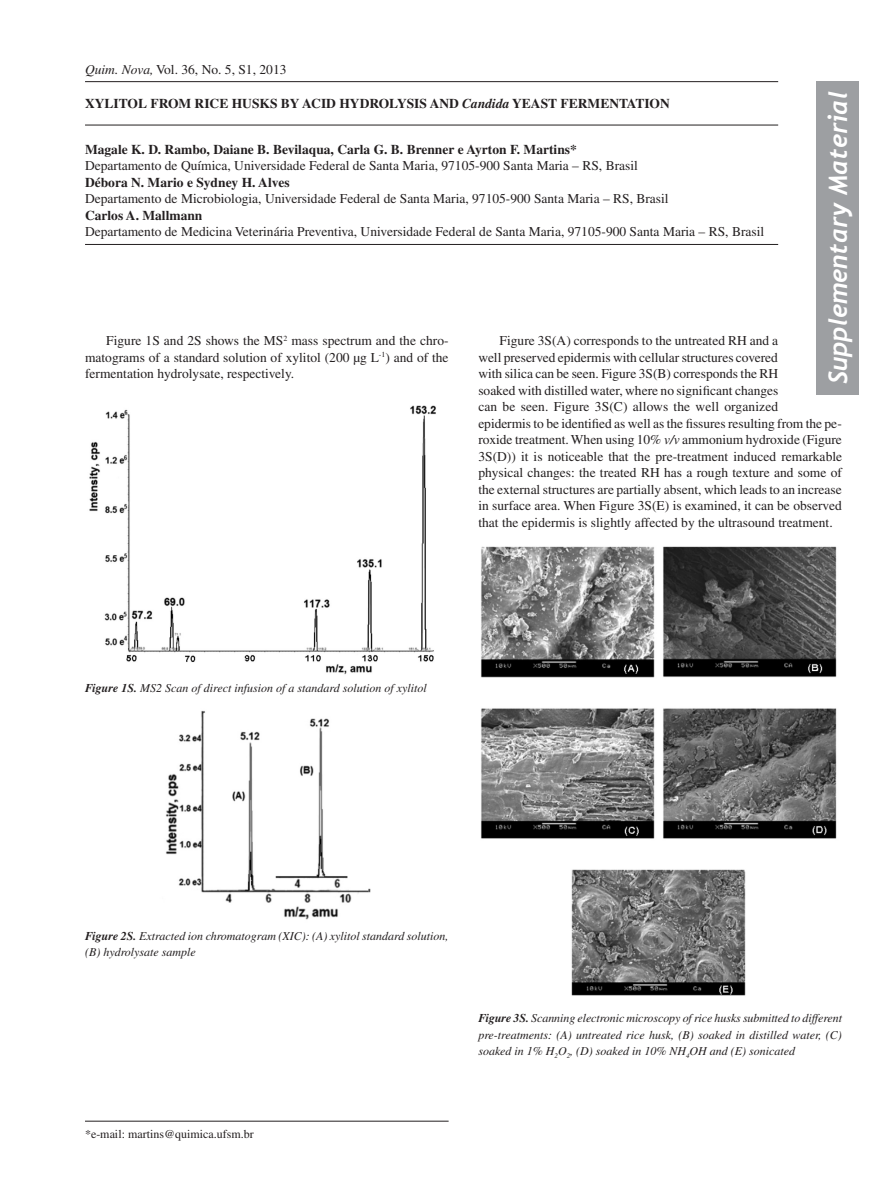
<style>
.page{position:relative;width:893px;height:1191px;background:#fff}
.page>*{position:absolute;margin:0;border:0;box-sizing:border-box;transform-origin:0 0}
.t1{font:italic 700 25.5px "Trebuchet";color:#fff}
.Recebido{font:13.5px/16.5px "Times";color:#231f20;text-align:justify}
.Endereços{font:13.5px "Times";color:#231f20}
.Autores{font:700 13.5px "Times";color:#231f20}
.Título{font:700 13.5px "Times";color:#231f20}
.Figura{font:italic 12px/16.5px "Times";color:#231f20}
.Rodapé{font:12px "Times";color:#231f20}
.s1{font-style:italic}
.s2{font-weight:700}
</style>
<div class="page">
<div style="left:816px;top:81px;width:43px;height:313px;background:#9d9fa2"></div>
<hr style="left:85px;top:1120px;width:364px;height:1px;background:#231f20">
<hr style="left:85px;top:81px;width:693px;height:1px;background:#231f20">
<hr style="left:85px;top:125px;width:693px;height:1px;background:#231f20">
<hr style="left:85px;top:244px;width:693px;height:1px;background:#231f20">
<img style="left:89px;top:405px;width:347px;height:270px">
<img style="left:166px;top:710px;width:205px;height:210px">
<img style="left:481px;top:546px;width:356px;height:450px">
<p class="Recebido" style="left:85px;top:61px;width:203px"><span class="s1">Quim. Nova,</span> Vol. 36, No. 5, S1, 2013</p>
<h1 class="t1" style="left:822px;top:384px;width:294px;rotate:-90deg">Supplementary Material</h1>
<p class="Título" style="left:85px;top:96px;width:586px">XYLITOL FROM RICE HUSKS BY ACID HYDROLYSIS AND <span class="s1">Candida</span> YEAST FERMENTATION</p>
<p class="Autores" style="left:85px;top:141px;width:493px">Magale K. D. Rambo, Daiane B. Bevilaqua, Carla G. B. Brenner e Ayrton F. Martins*</p>
<p class="Endereços" style="left:85px;top:158px;width:554px">Departamento de Química, Universidade Federal de Santa Maria, 97105-900 Santa Maria – RS, Brasil</p>
<p class="Autores" style="left:85px;top:174px;width:206px">Débora N. Mario e Sydney H. Alves</p>
<p class="Endereços" style="left:85px;top:191px;width:585px">Departamento de Microbiologia, Universidade Federal de Santa Maria, 97105-900 Santa Maria – RS, Brasil</p>
<p class="Autores" style="left:85px;top:207px;width:119px">Carlos A. Mallmann</p>
<p class="Recebido" style="left:85px;top:223px;width:681px">Departamento de Medicina Veterinária Preventiva, Universidade Federal de Santa Maria, 97105-900 Santa Maria – RS, Brasil</p>
<p class="Recebido" style="left:85px;top:332px;width:365px;text-indent:21px">Figure 1S and 2S shows the MS<sup>2</sup> mass spectrum and the chro&shy;matograms of a standard solution of xylitol (200 µg L<sup>-1</sup>) and of the fermentation hydrolysate, respectively.</p>
<p class="Recebido" style="left:478px;top:332px;width:365px;text-align:left;text-indent:21px">Figure 3S(A) corresponds to the untreated RH and a<br>well preserved epidermis with cellular structures covered<br>with silica can be seen. Figure 3S(B) corresponds the RH<br>soaked with distilled water, where no significant changes<br>can be seen. Figure 3S(C) allows the well organized<br>epidermis to be identified as well as the fissures resulting from the pe&shy;roxide treatment. When using 10% <span class="s1">v/v</span> ammonium hydroxide (Figure 3S(D)) it is noticeable that the pre-treatment induced remarkable physical changes: the treated RH has a rough texture and some of the external structures are partially absent, which leads to an increase in surface area. When Figure 3S(E) is examined, it can be observed that the epidermis is slightly affected by the ultrasound treatment.</p>
<p class="Figura" style="left:85px;top:680px;width:343px"><span class="s2">Figure 1S.</span> MS2 Scan of direct infusion of a standard solution of xylitol</p>
<p class="Figura" style="left:85px;top:927px;width:365px"><span class="s2">Figure 2S.</span> Extracted ion chromatogram (XIC): (A) xylitol standard solution, (B) hydrolysate sample</p>
<p class="Rodapé" style="left:85px;top:1127px;width:170px">*e-mail: martins@quimica.ufsm.br</p>
<p class="Figura" style="left:478px;top:1010px;width:365px;text-align:justify"><span class="s2">Figure 3S.</span> Scanning electronic microscopy of rice husks submitted to different pre-treatments: (A) untreated rice husk, (B) soaked in distilled water, (C) soaked in 1% H<sub>2</sub>O<sub>2</sub>, (D) soaked in 10% NH<sub>4</sub>OH and (E) sonicated</p>
</div>
